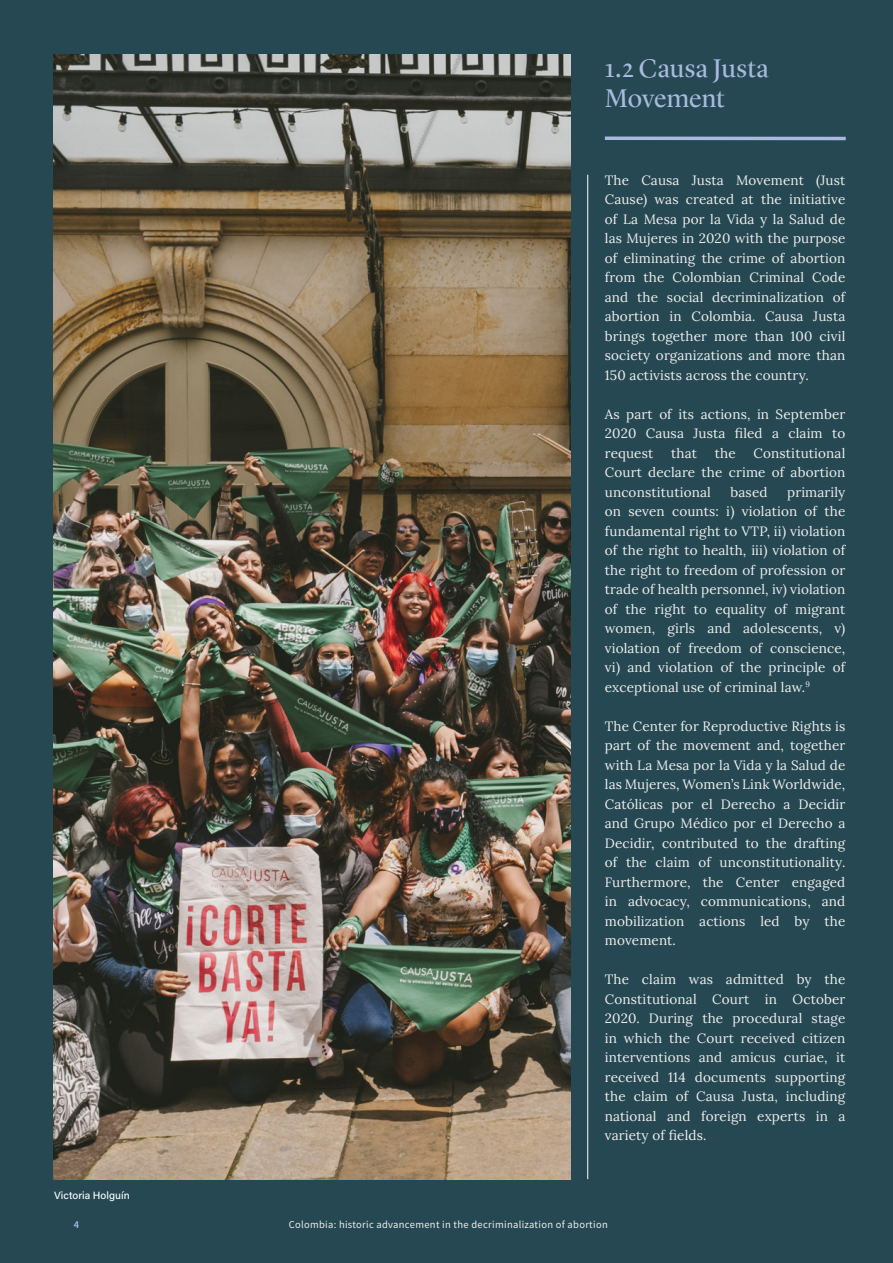
<style>
.page{position:relative;width:893px;height:1263px;background:#254852}
.page>*{position:absolute;margin:0;border:0;box-sizing:border-box;transform-origin:0 0}
.Body-Color-Section-H{font:26.25px/29.2px "Lyon Display Web";color:#aabadf}
.Body-Color-Section-T{font:13.5px/19.5px "Lora";letter-spacing:.01em;color:#efeeed;text-align:justify}
.Body-Color-Footer{font:10.5px "Source Sans Pro";letter-spacing:.03em;color:#efeeed}
.Body-Text{font:500 10.5px "Acumin Pro";letter-spacing:.01em;color:#fff}
.Body-PageNumber{font:600 10.5px "Source Sans Pro";color:#aabadf}
</style>
<div class="page">
<hr style="left:605px;top:137px;width:241px;height:3px;background:#aabadf">
<hr style="left:587px;top:175px;width:1px;height:1004px;background:#fff">
<img style="left:54px;top:54px;width:516px;height:1125px">
<p class="Body-Color-Section-H" style="left:605px;top:56px;width:166px">1.2 Causa Justa<br>Movement</p>
<p class="Body-Color-Section-T" style="left:605px;top:169px;width:242px">The Causa Justa Movement (Just Cause) was created at the initiative of La Mesa por la Vida y la Salud de las Mujeres in 2020 with the purpose of eliminating the crime of abortion from the Colombian Criminal Code and the social decriminalization of abortion in Colombia. Causa Justa brings together more than 100 civil society organizations and more than 150 activists across the country.</p>
<p class="Body-Color-Section-T" style="left:605px;top:403px;width:242px">As part of its actions, in September 2020 Causa Justa filed a claim to request</p>
<p class="Body-Color-Section-T" style="left:605px;top:442px;width:242px;text-indent:149px">Constitutional Court declare the crime of abortion unconstitutional</p>
<p class="Body-Color-Section-T" style="left:671px;top:442px;width:27px">that</p>
<p class="Body-Color-Section-T" style="left:715px;top:442px;width:22px">the</p>
<p class="Body-Color-Section-T" style="left:605px;top:481px;width:242px;text-indent:182px">primarily on seven counts: i) violation of the fundamental right to VTP, ii) violation of the right to health, iii) violation of the right to freedom of profession or trade of health personnel, iv) violation of the right to equality of migrant women, girls and adolescents, v) violation of freedom of conscience, vi) and violation of the principle of exceptional use of criminal law.<sup>9</sup></p>
<p class="Body-Color-Section-T" style="left:605px;top:715px;width:242px">The Center for Reproductive Rights is part of the movement and, together with La Mesa por la Vida y la Salud de las Mujeres, Women’s Link Worldwide, Católicas por el Derecho a Decidir and Grupo Médico por el Derecho a Decidir, contributed to the drafting of the claim of unconstitutionality.<br>Furthermore, the Center engaged in advocacy, communications, and mobilization actions led by the movement.</p>
<p class="Body-Color-Section-T" style="left:605px;top:969px;width:242px">The claim was admitted by the Constitutional Court in October 2020. During the procedural stage in which the Court received citizen interventions and amicus curiae, it received 114 documents supporting the claim of Causa Justa, including national and foreign experts in a variety of fields.</p>
<p class="Body-Color-Section-T" style="left:730px;top:481px;width:38px">based</p>
<p class="Body-Text" style="left:54px;top:1188px;width:77px">Victoria Holguín</p>
<p class="Body-PageNumber" style="left:74px;top:1217px;width:7px">4</p>
<p class="Body-Color-Footer" style="left:289px;top:1218px;width:321px">Colombia: historic advancement in the decriminalization of abortion</p>
</div>
